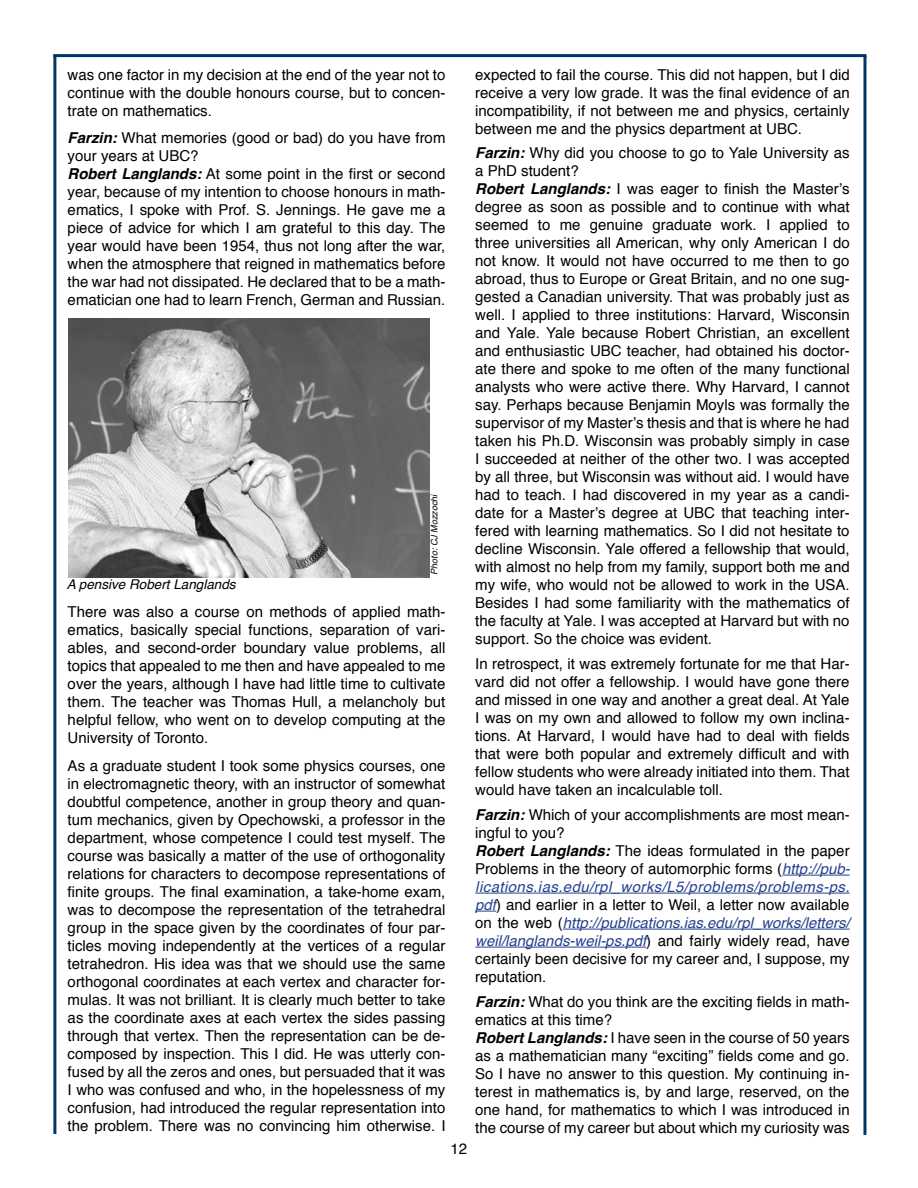
<style>
.page{position:relative;width:918px;height:1188px;background:#fff}
.page>*{position:absolute;margin:0;border:0;box-sizing:border-box;transform-origin:0 0}
.t1{font:15px/18px "Helvetica";color:#000;text-align:justify}
.t2{font:italic 13.5px "Helvetica";color:#000}
.t3{font:italic 9px "Helvetica";color:#000}
.s1{font-weight:700;font-style:italic}
.s2{font-style:italic;color:#25408f}
</style>
<div class="page">
<hr style="left:53px;top:55px;width:3px;height:1079px;background:#003568">
<hr style="left:863px;top:56px;width:3px;height:1079px;background:#003568">
<hr style="left:53px;top:54px;width:813px;height:3px;background:#003568">
<hr style="left:782px;top:875px;width:68px;height:1px;background:#25408f">
<hr style="left:475px;top:893px;width:375px;height:1px;background:#25408f">
<svg style="left:475px;top:911px;width:21px;height:1px"></svg>
<hr style="left:563px;top:929px;width:287px;height:1px;background:#25408f">
<hr style="left:475px;top:947px;width:171px;height:1px;background:#25408f">
<img style="left:68px;top:318px;width:361px;height:260px">
<p class="t1" style="left:68px;top:66px;width:379px">was one factor in my decision at the end of the year not to continue with the double honours course, but to concen&shy;trate on mathematics.</p>
<p class="t1" style="left:68px;top:129px;width:379px;text-align:left"><span class="s1">Farzin:</span> What memories (good or bad) do you have from your years at UBC?<br><span class="s1">Robert Langlands:</span> At some point in the first or second year, because of my intention to choose honours in math&shy;ematics, I spoke with Prof. S. Jennings. He gave me a piece of advice for which I am grateful to this day. The year would have been 1954, thus not long after the war, when the atmosphere that reigned in mathematics before the war had not dissipated. He declared that to be a math&shy;ematician one had to learn French, German and Russian.</p>
<p class="t2" style="left:67px;top:574px;width:170px">A pensive Robert Langlands</p>
<p class="t3" style="left:427px;top:575px;width:82px;rotate:-90deg">Photo: CJ Mozzochi</p>
<p class="t1" style="left:68px;top:604px;width:379px">There was also a course on methods of applied math&shy;ematics, basically special functions, separation of vari&shy;ables, and second-order boundary value problems, all topics that appealed to me then and have appealed to me over the years, although I have had little time to cultivate them. The teacher was Thomas Hull, a melancholy but helpful fellow, who went on to develop computing at the University of Toronto.</p>
<p class="t1" style="left:68px;top:757px;width:379px">As a graduate student I took some physics courses, one in electromagnetic theory, with an instructor of somewhat doubtful competence, another in group theory and quan&shy;tum mechanics, given by Opechowski, a professor in the department, whose competence I could test myself. The course was basically a matter of the use of orthogonality relations for characters to decompose representations of finite groups. The final examination, a take-home exam, was to decompose the representation of the tetrahedral group in the space given by the coordinates of four par&shy;ticles moving independently at the vertices of a regular tetrahedron. His idea was that we should use the same orthogonal coordinates at each vertex and character for&shy;mulas. It was not brilliant. It is clearly much better to take as the coordinate axes at each vertex the sides passing through that vertex. Then the representation can be de&shy;composed by inspection. This I did. He was utterly con&shy;fused by all the zeros and ones, but persuaded that it was I who was confused and who, in the hopelessness of my confusion, had introduced the regular representation into the problem. There was no convincing him otherwise. I</p>
<p class="t1" style="left:451px;top:1140px;width:18px">12</p>
<p class="t1" style="left:475px;top:66px;width:376px">expected to fail the course. This did not happen, but I did receive a very low grade. It was the final evidence of an incompatibility, if not between me and physics, certainly between me and the physics department at UBC.</p>
<p class="t1" style="left:475px;top:145px;width:376px;text-align:left"><span class="s1">Farzin:</span> Why did you choose to go to Yale University as a PhD student?<br><span class="s1">Robert Langlands:</span> I was eager to finish the Master’s degree as soon as possible and to continue with what seemed to me genuine graduate work. I applied to three universities all American, why only American I do not know. It would not have occurred to me then to go abroad, thus to Europe or Great Britain, and no one sug&shy;gested a Canadian university. That was probably just as well. I applied to three institutions: Harvard, Wisconsin and Yale. Yale because Robert Christian, an excellent and enthusiastic UBC teacher, had obtained his doctor&shy;ate there and spoke to me often of the many functional analysts who were active there. Why Harvard, I cannot say. Perhaps because Benjamin Moyls was formally the supervisor of my Master’s thesis and that is where he had taken his Ph.D. Wisconsin was probably simply in case I succeeded at neither of the other two. I was accepted by all three, but Wisconsin was without aid. I would have had to teach. I had discovered in my year as a candi&shy;date for a Master’s degree at UBC that teaching inter&shy;fered with learning mathematics. So I did not hesitate to decline Wisconsin. Yale offered a fellowship that would, with almost no help from my family, support both me and my wife, who would not be allowed to work in the USA.<br>Besides I had some familiarity with the mathematics of the faculty at Yale. I was accepted at Harvard but with no support. So the choice was evident.</p>
<p class="t1" style="left:475px;top:655px;width:376px">In retrospect, it was extremely fortunate for me that Har&shy;vard did not offer a fellowship. I would have gone there and missed in one way and another a great deal. At Yale I was on my own and allowed to follow my own inclina&shy;tions. At Harvard, I would have had to deal with fields that were both popular and extremely difficult and with fellow students who were already initiated into them. That would have taken an incalculable toll.</p>
<p class="t1" style="left:475px;top:806px;width:376px;text-align:left"><span class="s1">Farzin:</span> Which of your accomplishments are most mean&shy;ingful to you?<br><span class="s1">Robert Langlands:</span> The ideas formulated in the paper Problems in the theory of automorphic forms (<span class="s2">http://pub&shy;lications.ias.edu/rpl_works/L5/problems/problems-ps. pdf</span>) and earlier in a letter to Weil, a letter now available on the web (<span class="s2">http://publications.ias.edu/rpl_works/letters/ weil/langlands-weil-ps.pdf</span>) and fairly widely read, have certainly been decisive for my career and, I suppose, my reputation.</p>
<p class="t1" style="left:475px;top:993px;width:376px;text-align:left"><span class="s1">Farzin:</span> What do you think are the exciting fields in math&shy;ematics at this time?<br><span class="s1">Robert Langlands:</span> I have seen in the course of 50 years as a mathematician many “exciting” fields come and go.<br>So I have no answer to this question. My continuing in&shy;terest in mathematics is, by and large, reserved, on the one hand, for mathematics to which I was introduced in the course of my career but about which my curiosity was</p>
</div>
